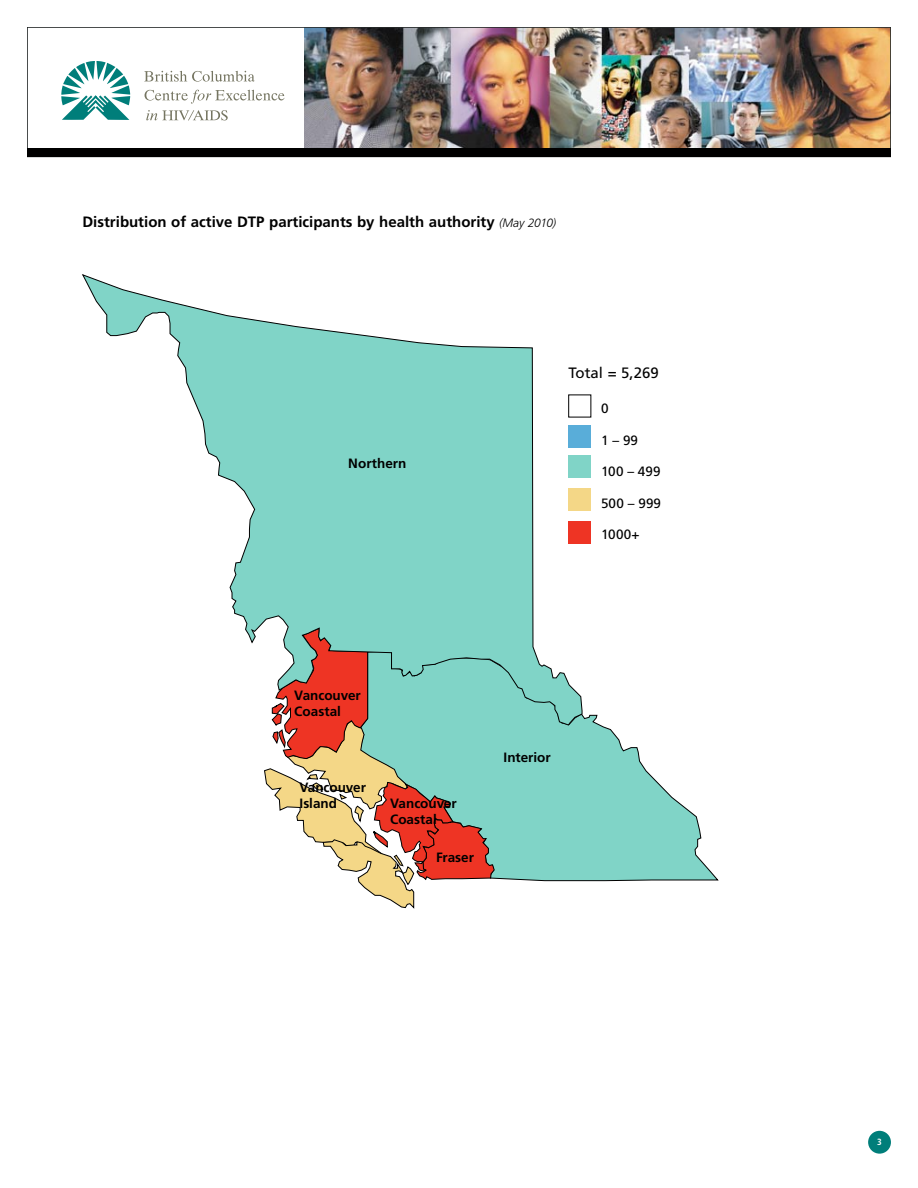
<style>
.page{position:relative;width:918px;height:1188px;background:#fff}
.page>*{position:absolute;margin:0;border:0;box-sizing:border-box;transform-origin:0 0}
.t1{font:700 15px "Frutiger LT Std";color:#000}
.t2{font:15px "Frutiger LT Std";color:#000}
.t3{font:700 13.5px/16.5px "Frutiger LT Std";color:#000}
.t4{font:13.5px "Frutiger LT Std";letter-spacing:.005em;color:#000}
.t5{font:700 condensed 9px "Frutiger LT Std";color:#fff}
.s1{font-weight:300;font-style:italic;font-size:12px}
</style>
<div class="page">
<div style="left:868px;top:1131px;width:23px;height:23px;background:#007e7a;border-radius:50%"></div>
<img style="left:305px;top:29px;width:584px;height:119px">
<div style="left:28px;top:148px;width:863px;height:9px;background:#000"></div>
<svg style="left:61px;top:61px;width:69px;height:59px"></svg>
<svg style="left:144px;top:71px;width:111px;height:11px"></svg>
<svg style="left:145px;top:90px;width:140px;height:14px"></svg>
<svg style="left:146px;top:110px;width:82px;height:10px"></svg>
<svg style="left:495px;top:714px;width:224px;height:167px"></svg>
<svg style="left:264px;top:726px;width:231px;height:183px"></svg>
<svg style="left:82px;top:274px;width:501px;height:452px"></svg>
<div style="left:569px;top:395px;width:22px;height:22px;background:#fff"></div>
<div style="left:569px;top:488px;width:22px;height:22px;background:#f4d787"></div>
<div style="left:569px;top:456px;width:22px;height:22px;background:#80d4c7"></div>
<div style="left:569px;top:426px;width:22px;height:22px;background:#59add9"></div>
<div style="left:569px;top:522px;width:22px;height:22px;background:#ee3424"></div>
<div style="left:568px;top:367px;width:138px;height:20px;background:#fff"></div>
<p class="t1" style="left:82px;top:213px;width:475px">Distribution of active DTP participants by health authority <span class="s1">(May 2010)</span></p>
<p class="t3" style="left:348px;top:455px;width:60px">Northern</p>
<p class="t2" style="left:568px;top:364px;width:92px">Total = 5,269</p>
<p class="t4" style="left:601px;top:400px;width:9px">0</p>
<p class="t4" style="left:601px;top:432px;width:39px">1 – 99</p>
<p class="t4" style="left:601px;top:463px;width:61px">100 – 499</p>
<p class="t4" style="left:601px;top:495px;width:62px">500 – 999</p>
<p class="t4" style="left:601px;top:526px;width:40px">1000+</p>
<p class="t3" style="left:294px;top:687px;width:68px">Vancouver<br>Coastal</p>
<p class="t3" style="left:299px;top:779px;width:68px">Vancouver<br>Island</p>
<p class="t3" style="left:390px;top:795px;width:68px">Vancouver<br>Coastal</p>
<p class="t3" style="left:436px;top:849px;width:39px">Fraser</p>
<p class="t3" style="left:504px;top:749px;width:49px">Interior</p>
<p class="t5" style="left:877px;top:1137px;width:6px">3</p>
</div>
